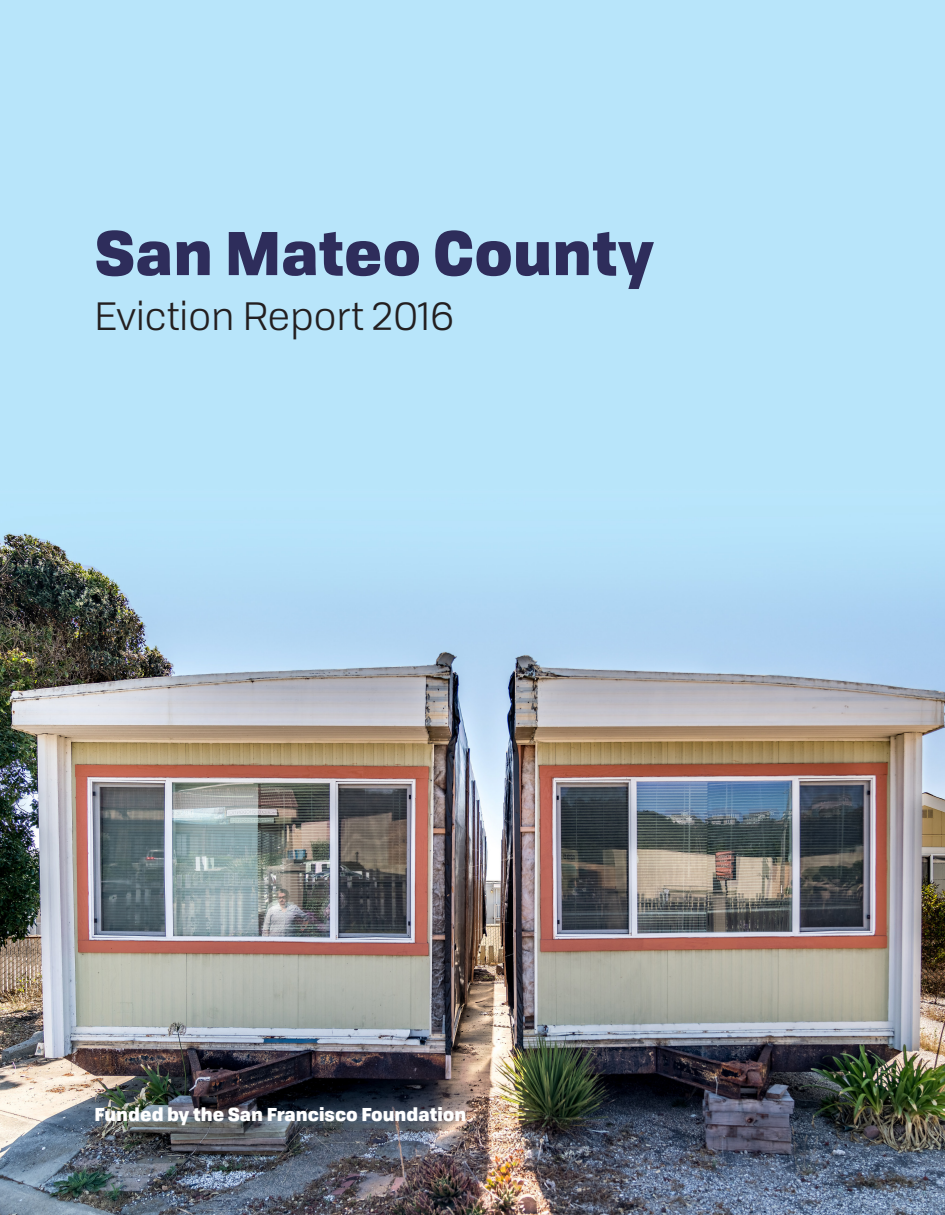
<style>
.page{position:relative;width:945px;height:1215px;background:#fff}
.page>*{position:absolute;margin:0;border:0;box-sizing:border-box;transform-origin:0 0}
.t1{font:900 60px "Tofino";color:#2e2d5b}
.t2{font:39px "Tofino";color:#231f20}
.t3{font:900 18px "Tofino";color:#fff}
</style>
<div class="page">
<img style="left:0;top:0;width:945px;height:1215px">
<h1 class="t1" style="left:94px;top:202px;width:561px">San Mateo County</h1>
<h2 class="t2" style="left:94px;top:287px;width:362px">Eviction Report 2016</h2>
<p class="t3" style="left:94px;top:1099px;width:373px">Funded by the San Francisco Foundation</p>
</div>
